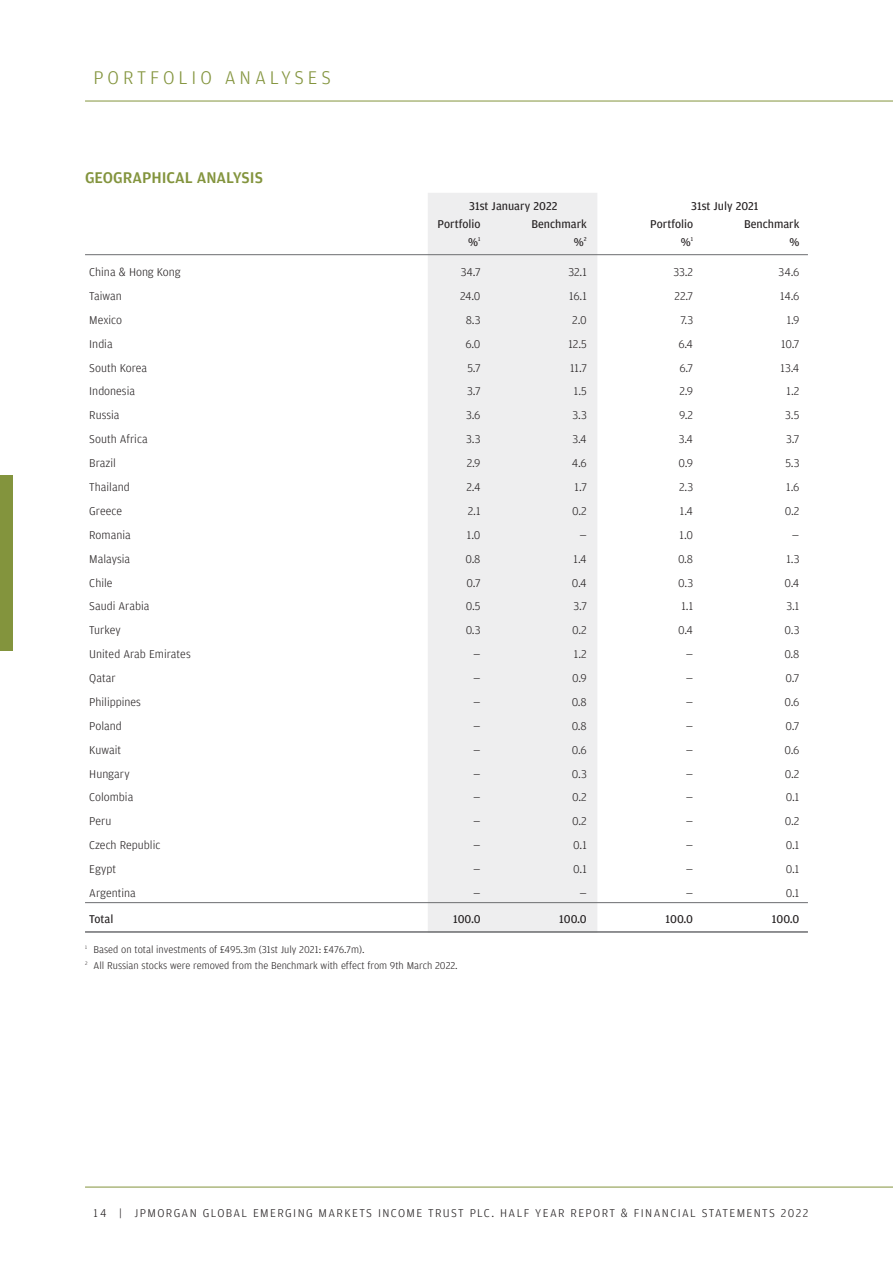
<style>
.page{position:relative;width:893px;height:1263px;background:#fff}
.page>*{position:absolute;margin:0;border:0;box-sizing:border-box;transform-origin:0 0}
.t1{font:300 19.5px "Amplitude";letter-spacing:.2em;color:#83943d}
.t2{font:500 16.5px "Amplitude";color:#83943d}
.t3{font:300 12px "Amplitude";color:#231f20}
.t4{font:12px "Amplitude";color:#231f20}
.t5{font:300 12px "Amplitude";letter-spacing:.115em;color:#231f20}
.t6{font:300 10.5px/15.6px "Amplitude";color:#231f20}
</style>
<div class="page">
<hr style="left:85px;top:101px;width:808px;height:1px;background:#83943d">
<hr style="left:85px;top:1187px;width:808px;height:1px;background:#83943d">
<div style="left:0;top:475px;width:13px;height:176px;background:#83943d"></div>
<div style="left:428px;top:193px;width:169px;height:740px;background:#eeeeef"></div>
<hr style="left:85px;top:254px;width:723px;height:1px;background:#6c6d70">
<hr style="left:85px;top:902px;width:723px;height:1px;background:#6c6d70">
<hr style="left:85px;top:931px;width:723px;height:2px;background:#6c6d70">
<h1 class="t1" style="left:94px;top:70px;width:239px">PORTFOLIO ANALYSES</h1>
<h2 class="t2" style="left:85px;top:171px;width:179px">GEOGRAPHICAL ANALYSIS</h2>
<p class="t4" style="left:469px;top:201px;width:90px">31st January 2022</p>
<p class="t4" style="left:691px;top:201px;width:69px">31st July 2021</p>
<p class="t4" style="left:437px;top:219px;width:45px">Portfolio</p>
<p class="t4" style="left:531px;top:219px;width:57px">Benchmark</p>
<p class="t4" style="left:650px;top:219px;width:45px">Portfolio</p>
<p class="t4" style="left:744px;top:219px;width:57px">Benchmark</p>
<p class="t4" style="left:468px;top:237px;width:14px">%<sup>1</sup></p>
<p class="t4" style="left:574px;top:237px;width:14px">%<sup>2</sup></p>
<p class="t4" style="left:681px;top:237px;width:14px">%<sup>1</sup></p>
<p class="t4" style="left:789px;top:237px;width:12px">%</p>
<p class="t3" style="left:89px;top:267px;width:93px">China &amp; Hong Kong</p>
<p class="t3" style="left:461px;top:267px;width:21px">34.7</p>
<p class="t3" style="left:568px;top:267px;width:20px">32.1</p>
<p class="t3" style="left:673px;top:267px;width:21px">33.2</p>
<p class="t3" style="left:779px;top:267px;width:22px">34.6</p>
<p class="t3" style="left:89px;top:291px;width:34px">Taiwan</p>
<p class="t3" style="left:460px;top:291px;width:22px">24.0</p>
<p class="t3" style="left:569px;top:291px;width:19px">16.1</p>
<p class="t3" style="left:674px;top:291px;width:20px">22.7</p>
<p class="t3" style="left:780px;top:291px;width:21px">14.6</p>
<p class="t3" style="left:89px;top:315px;width:34px">Mexico</p>
<p class="t3" style="left:466px;top:315px;width:16px">8.3</p>
<p class="t3" style="left:572px;top:315px;width:16px">2.0</p>
<p class="t3" style="left:680px;top:315px;width:14px">7.3</p>
<p class="t3" style="left:787px;top:315px;width:14px">1.9</p>
<p class="t3" style="left:89px;top:339px;width:25px">India</p>
<p class="t3" style="left:465px;top:339px;width:17px">6.0</p>
<p class="t3" style="left:568px;top:339px;width:20px">12.5</p>
<p class="t3" style="left:678px;top:339px;width:16px">6.4</p>
<p class="t3" style="left:781px;top:339px;width:20px">10.7</p>
<p class="t3" style="left:89px;top:363px;width:59px">South Korea</p>
<p class="t3" style="left:467px;top:363px;width:15px">5.7</p>
<p class="t3" style="left:570px;top:363px;width:18px">11.7</p>
<p class="t3" style="left:679px;top:363px;width:15px">6.7</p>
<p class="t3" style="left:781px;top:363px;width:20px">13.4</p>
<p class="t3" style="left:89px;top:387px;width:47px">Indonesia</p>
<p class="t3" style="left:467px;top:387px;width:15px">3.7</p>
<p class="t3" style="left:574px;top:387px;width:14px">1.5</p>
<p class="t3" style="left:679px;top:387px;width:15px">2.9</p>
<p class="t3" style="left:787px;top:387px;width:14px">1.2</p>
<p class="t3" style="left:89px;top:411px;width:32px">Russia</p>
<p class="t3" style="left:466px;top:411px;width:16px">3.6</p>
<p class="t3" style="left:573px;top:411px;width:16px">3.3</p>
<p class="t3" style="left:679px;top:411px;width:15px">9.2</p>
<p class="t3" style="left:785px;top:411px;width:16px">3.5</p>
<p class="t3" style="left:89px;top:435px;width:60px">South Africa</p>
<p class="t3" style="left:466px;top:435px;width:16px">3.3</p>
<p class="t3" style="left:572px;top:435px;width:16px">3.4</p>
<p class="t3" style="left:679px;top:435px;width:16px">3.4</p>
<p class="t3" style="left:786px;top:435px;width:15px">3.7</p>
<p class="t3" style="left:89px;top:458px;width:28px">Brazil</p>
<p class="t3" style="left:467px;top:458px;width:15px">2.9</p>
<p class="t3" style="left:572px;top:458px;width:17px">4.6</p>
<p class="t3" style="left:679px;top:458px;width:16px">0.9</p>
<p class="t3" style="left:785px;top:458px;width:15px">5.3</p>
<p class="t3" style="left:89px;top:482px;width:42px">Thailand</p>
<p class="t3" style="left:466px;top:482px;width:16px">2.4</p>
<p class="t3" style="left:575px;top:482px;width:14px">1.7</p>
<p class="t3" style="left:679px;top:482px;width:16px">2.3</p>
<p class="t3" style="left:786px;top:482px;width:15px">1.6</p>
<p class="t3" style="left:89px;top:506px;width:34px">Greece</p>
<p class="t3" style="left:468px;top:506px;width:14px">2.1</p>
<p class="t3" style="left:572px;top:506px;width:16px">0.2</p>
<p class="t3" style="left:680px;top:506px;width:15px">1.4</p>
<p class="t3" style="left:785px;top:506px;width:16px">0.2</p>
<p class="t3" style="left:89px;top:530px;width:43px">Romania</p>
<p class="t3" style="left:467px;top:530px;width:15px">1.0</p>
<p class="t3" style="left:579px;top:530px;width:9px">—</p>
<p class="t3" style="left:680px;top:530px;width:15px">1.0</p>
<p class="t3" style="left:792px;top:530px;width:9px">—</p>
<p class="t3" style="left:89px;top:554px;width:42px">Malaysia</p>
<p class="t3" style="left:465px;top:554px;width:17px">0.8</p>
<p class="t3" style="left:574px;top:554px;width:15px">1.4</p>
<p class="t3" style="left:678px;top:554px;width:17px">0.8</p>
<p class="t3" style="left:786px;top:554px;width:15px">1.3</p>
<p class="t3" style="left:89px;top:578px;width:25px">Chile</p>
<p class="t3" style="left:467px;top:578px;width:15px">0.7</p>
<p class="t3" style="left:572px;top:578px;width:16px">0.4</p>
<p class="t3" style="left:678px;top:578px;width:16px">0.3</p>
<p class="t3" style="left:784px;top:578px;width:16px">0.4</p>
<p class="t3" style="left:89px;top:602px;width:62px">Saudi Arabia</p>
<p class="t3" style="left:466px;top:602px;width:16px">0.5</p>
<p class="t3" style="left:573px;top:602px;width:15px">3.7</p>
<p class="t3" style="left:681px;top:602px;width:13px">1.1</p>
<p class="t3" style="left:786px;top:602px;width:14px">3.1</p>
<p class="t3" style="left:89px;top:626px;width:33px">Turkey</p>
<p class="t3" style="left:466px;top:626px;width:16px">0.3</p>
<p class="t3" style="left:572px;top:626px;width:16px">0.2</p>
<p class="t3" style="left:678px;top:626px;width:16px">0.4</p>
<p class="t3" style="left:785px;top:626px;width:16px">0.3</p>
<p class="t3" style="left:89px;top:649px;width:103px">United Arab Emirates</p>
<p class="t3" style="left:473px;top:649px;width:9px">—</p>
<p class="t3" style="left:574px;top:649px;width:14px">1.2</p>
<p class="t3" style="left:686px;top:649px;width:9px">—</p>
<p class="t3" style="left:784px;top:649px;width:17px">0.8</p>
<p class="t3" style="left:89px;top:673px;width:28px">Qatar</p>
<p class="t3" style="left:473px;top:673px;width:9px">—</p>
<p class="t3" style="left:572px;top:673px;width:16px">0.9</p>
<p class="t3" style="left:686px;top:673px;width:9px">—</p>
<p class="t3" style="left:785px;top:673px;width:15px">0.7</p>
<p class="t3" style="left:89px;top:697px;width:53px">Philippines</p>
<p class="t3" style="left:473px;top:697px;width:9px">—</p>
<p class="t3" style="left:572px;top:697px;width:17px">0.8</p>
<p class="t3" style="left:686px;top:697px;width:9px">—</p>
<p class="t3" style="left:784px;top:697px;width:17px">0.6</p>
<p class="t3" style="left:89px;top:721px;width:34px">Poland</p>
<p class="t3" style="left:473px;top:721px;width:9px">—</p>
<p class="t3" style="left:572px;top:721px;width:17px">0.8</p>
<p class="t3" style="left:686px;top:721px;width:9px">—</p>
<p class="t3" style="left:785px;top:721px;width:15px">0.7</p>
<p class="t3" style="left:89px;top:745px;width:33px">Kuwait</p>
<p class="t3" style="left:473px;top:745px;width:9px">—</p>
<p class="t3" style="left:572px;top:745px;width:17px">0.6</p>
<p class="t3" style="left:686px;top:745px;width:9px">—</p>
<p class="t3" style="left:784px;top:745px;width:17px">0.6</p>
<p class="t3" style="left:89px;top:769px;width:42px">Hungary</p>
<p class="t3" style="left:473px;top:769px;width:9px">—</p>
<p class="t3" style="left:572px;top:769px;width:16px">0.3</p>
<p class="t3" style="left:686px;top:769px;width:9px">—</p>
<p class="t3" style="left:785px;top:769px;width:16px">0.2</p>
<p class="t3" style="left:89px;top:793px;width:46px">Colombia</p>
<p class="t3" style="left:473px;top:793px;width:9px">—</p>
<p class="t3" style="left:572px;top:793px;width:16px">0.2</p>
<p class="t3" style="left:686px;top:793px;width:9px">—</p>
<p class="t3" style="left:786px;top:793px;width:15px">0.1</p>
<p class="t3" style="left:89px;top:817px;width:24px">Peru</p>
<p class="t3" style="left:473px;top:817px;width:9px">—</p>
<p class="t3" style="left:572px;top:817px;width:16px">0.2</p>
<p class="t3" style="left:686px;top:817px;width:9px">—</p>
<p class="t3" style="left:785px;top:817px;width:16px">0.2</p>
<p class="t3" style="left:89px;top:840px;width:73px">Czech Republic</p>
<p class="t3" style="left:473px;top:840px;width:9px">—</p>
<p class="t3" style="left:573px;top:840px;width:15px">0.1</p>
<p class="t3" style="left:686px;top:840px;width:9px">—</p>
<p class="t3" style="left:786px;top:840px;width:15px">0.1</p>
<p class="t3" style="left:89px;top:864px;width:28px">Egypt</p>
<p class="t3" style="left:473px;top:864px;width:9px">—</p>
<p class="t3" style="left:573px;top:864px;width:15px">0.1</p>
<p class="t3" style="left:686px;top:864px;width:9px">—</p>
<p class="t3" style="left:786px;top:864px;width:15px">0.1</p>
<p class="t3" style="left:89px;top:888px;width:48px">Argentina</p>
<p class="t3" style="left:473px;top:888px;width:9px">—</p>
<p class="t3" style="left:579px;top:888px;width:9px">—</p>
<p class="t3" style="left:686px;top:888px;width:9px">—</p>
<p class="t3" style="left:786px;top:888px;width:15px">0.1</p>
<p class="t4" style="left:89px;top:914px;width:26px">Total</p>
<p class="t4" style="left:453px;top:914px;width:29px">100.0</p>
<p class="t4" style="left:559px;top:914px;width:29px">100.0</p>
<p class="t4" style="left:666px;top:914px;width:29px">100.0</p>
<p class="t4" style="left:772px;top:914px;width:29px">100.0</p>
<p class="t6" style="left:85px;top:942px;width:374px"><sup>1</sup> Based on total investments of £495.3m (31st July 2021: £476.7m).<br><sup>2</sup> All Russian stocks were removed from the Benchmark with effect from 9th March 2022.</p>
<p class="t5" style="left:94px;top:1208px;width:716px">14 | JPMORGAN GLOBAL EMERGING MARKETS INCOME TRUST PLC. HALF YEAR REPORT &amp; FINANCIAL STATEMENTS 2022</p>
</div>
